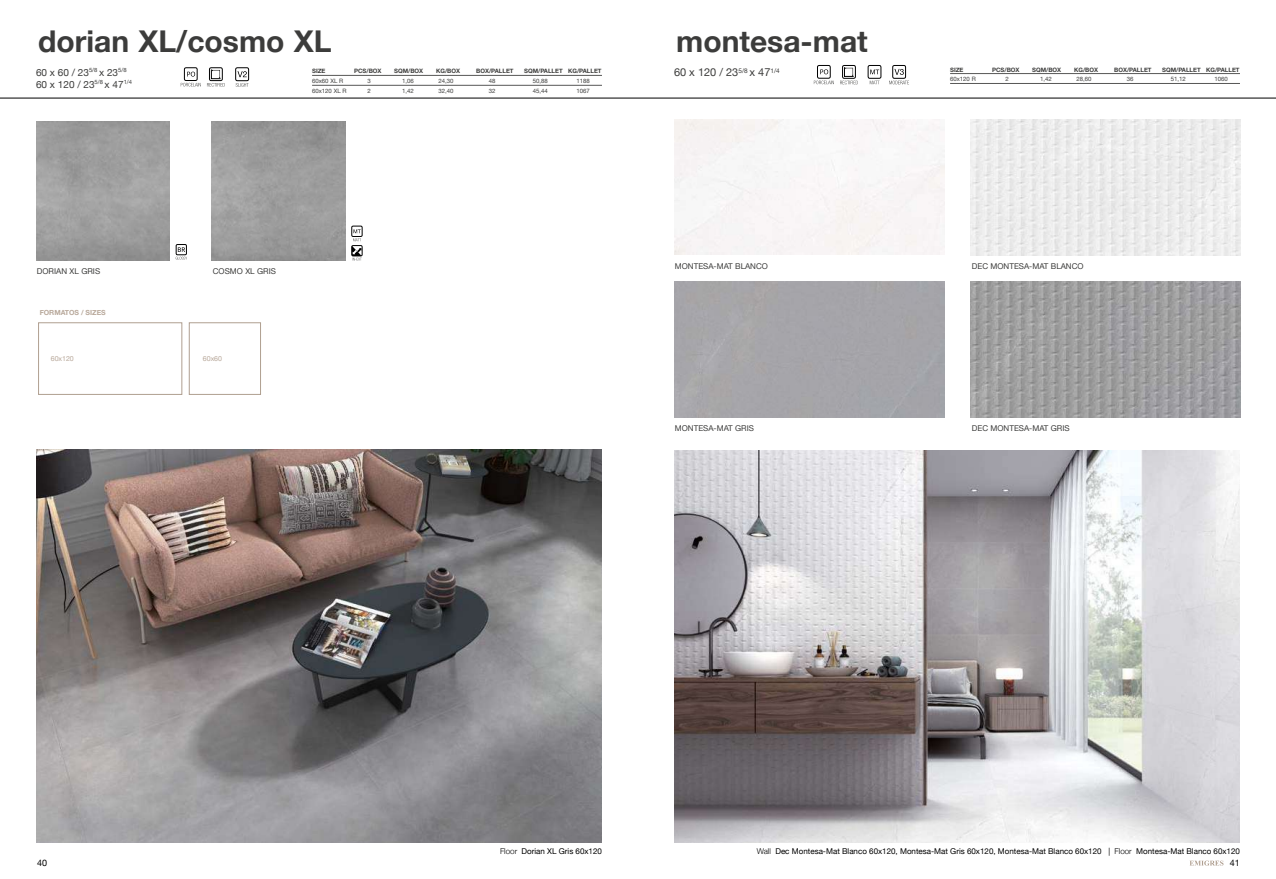
<style>
.page{position:relative;width:1276px;height:879px;background:#fff}
.page>*{position:absolute;margin:0;border:0;box-sizing:border-box;transform-origin:0 0}
.t1{font:700 30px "Helvetica Neue";color:#3c3c3b}
.t2{font:11px "Helvetica Neue";color:#3c3c3b}
.t3{font:10px/12px "Helvetica Neue";color:#3c3c3b}
.t4{font:9px "Helvetica Neue";color:#000}
.t5{font:8px "Helvetica Neue";color:#000}
.t6{font:8px "Helvetica Neue";color:#3c3c3b}
.t7{font:700 7px "Helvetica Neue";color:#b8a89a}
.t8{font:7px "Helvetica Neue";color:#b8a89a}
.t9{font:700 6px "Helvetica Neue";color:#3c3c3b}
.t10{font:6px "Helvetica Neue";color:#3c3c3b}
.s1{font-weight:300}
</style>
<div class="page">
<svg style="left:1190px;top:860px;width:33px;height:5px"></svg>
<hr style="left:0;top:98px;width:638px;height:1px;background:#000">
<img style="left:36px;top:449px;width:566px;height:394px">
<hr style="left:312px;top:75px;width:290px;height:1px;background:#575756">
<hr style="left:312px;top:85px;width:290px;height:1px;background:#575756">
<div style="left:189px;top:322px;width:72px;height:73px;border:1px solid #b09f90"></div>
<div style="left:38px;top:322px;width:144px;height:73px;border:1px solid #b09f90"></div>
<div style="left:209px;top:68px;width:13px;height:13px;border:1px solid #000;border-radius:2px"></div>
<svg style="left:207px;top:69px;width:18px;height:18px"></svg>
<div style="left:184px;top:68px;width:13px;height:13px;border:1px solid #000;border-radius:2px"></div>
<svg style="left:187px;top:72px;width:8px;height:5px"></svg>
<svg style="left:181px;top:83px;width:20px;height:3px"></svg>
<svg style="left:236px;top:83px;width:13px;height:4px"></svg>
<div style="left:235px;top:68px;width:14px;height:13px;border:1px solid #000;border-radius:2px"></div>
<svg style="left:237px;top:71px;width:10px;height:6px"></svg>
<svg style="left:176px;top:247px;width:11px;height:13px"></svg>
<div style="left:176px;top:244px;width:11px;height:11px;border:1px solid #000"></div>
<div style="left:351px;top:226px;width:11px;height:11px;border:1px solid #000"></div>
<div style="left:351px;top:245px;width:11px;height:11px;border:1px solid #000"></div>
<svg style="left:352px;top:229px;width:10px;height:31px"></svg>
<hr style="left:638px;top:98px;width:638px;height:1px;background:#000">
<img style="left:674px;top:450px;width:566px;height:393px">
<hr style="left:950px;top:73px;width:290px;height:1px;background:#575756">
<hr style="left:950px;top:83px;width:290px;height:1px;background:#575756">
<img style="left:971px;top:119px;width:270px;height:136px">
<img style="left:971px;top:282px;width:270px;height:135px">
<div style="left:842px;top:65px;width:13px;height:13px;border:1px solid #000;border-radius:2px"></div>
<svg style="left:840px;top:67px;width:18px;height:17px"></svg>
<div style="left:817px;top:65px;width:13px;height:13px;border:1px solid #000;border-radius:2px"></div>
<svg style="left:820px;top:69px;width:8px;height:5px"></svg>
<svg style="left:814px;top:81px;width:20px;height:3px"></svg>
<div style="left:868px;top:65px;width:13px;height:13px;border:1px solid #000;border-radius:2px"></div>
<svg style="left:870px;top:70px;width:9px;height:4px"></svg>
<svg style="left:870px;top:81px;width:9px;height:3px"></svg>
<svg style="left:889px;top:81px;width:20px;height:3px"></svg>
<div style="left:892px;top:65px;width:13px;height:13px;border:1px solid #000;border-radius:2px"></div>
<svg style="left:894px;top:69px;width:10px;height:6px"></svg>
<h1 class="t1" style="left:38px;top:18px;width:295px">dorian XL/cosmo XL</h1>
<p class="t3" style="left:36px;top:66px;width:98px">60 x 60 / 23<sup>5/8</sup> x 23<sup>5/8<br></sup>60 x 120 / 23<sup>5/8</sup> x 47<sup>1/4</sup></p>
<p class="t9" style="left:312px;top:67px;width:15px">SIZE</p>
<p class="t9" style="left:354px;top:67px;width:29px">PCS/BOX</p>
<p class="t9" style="left:394px;top:67px;width:31px">SQM/BOX</p>
<p class="t9" style="left:436px;top:67px;width:26px">KG/BOX</p>
<p class="t9" style="left:476px;top:67px;width:39px">BOX/PALLET</p>
<p class="t9" style="left:524px;top:67px;width:79px">SQM/PALLET KG/PALLET</p>
<p class="t10" style="left:312px;top:77px;width:33px">60x60 XL R</p>
<p class="t10" style="left:367px;top:77px;width:5px">3</p>
<p class="t10" style="left:402px;top:77px;width:13px">1,06</p>
<p class="t10" style="left:438px;top:77px;width:17px">24,30</p>
<p class="t10" style="left:489px;top:77px;width:8px">48</p>
<p class="t10" style="left:533px;top:77px;width:17px">50,88</p>
<p class="t10" style="left:576px;top:77px;width:15px">1188</p>
<p class="t10" style="left:312px;top:87px;width:36px">60x120 XL R</p>
<p class="t10" style="left:367px;top:87px;width:5px">2</p>
<p class="t10" style="left:402px;top:87px;width:13px">1,42</p>
<p class="t10" style="left:438px;top:87px;width:17px">32,40</p>
<p class="t10" style="left:489px;top:87px;width:8px">32</p>
<p class="t10" style="left:533px;top:87px;width:17px">45,44</p>
<p class="t10" style="left:576px;top:87px;width:15px">1067</p>
<h1 class="t1" style="left:676px;top:18px;width:193px">montesa-mat</h1>
<h2 class="t2" style="left:674px;top:65px;width:107px">60 x 120 / 23<sup>5/8</sup> x 47<sup>1/4</sup></h2>
<p class="t9" style="left:950px;top:65px;width:15px">SIZE</p>
<p class="t9" style="left:992px;top:65px;width:29px">PCS/BOX</p>
<p class="t9" style="left:1032px;top:65px;width:31px">SQM/BOX</p>
<p class="t9" style="left:1074px;top:65px;width:26px">KG/BOX</p>
<p class="t9" style="left:1114px;top:65px;width:39px">BOX/PALLET</p>
<p class="t9" style="left:1162px;top:65px;width:79px">SQM/PALLET KG/PALLET</p>
<p class="t10" style="left:950px;top:75px;width:27px">60x120 R</p>
<p class="t10" style="left:1005px;top:75px;width:5px">2</p>
<p class="t10" style="left:1040px;top:75px;width:13px">1,42</p>
<p class="t10" style="left:1076px;top:75px;width:17px">28,60</p>
<p class="t10" style="left:1126px;top:75px;width:8px">36</p>
<p class="t10" style="left:1170px;top:75px;width:17px">51,12</p>
<p class="t10" style="left:1214px;top:75px;width:15px">1060</p>
<p class="t6" style="left:37px;top:265px;width:65px">DORIAN XL GRIS</p>
<p class="t6" style="left:213px;top:265px;width:65px">COSMO XL GRIS</p>
<p class="t6" style="left:675px;top:260px;width:94px">MONTESA-MAT BLANCO</p>
<p class="t6" style="left:972px;top:260px;width:113px">DEC MONTESA-MAT BLANCO</p>
<p class="t7" style="left:40px;top:307px;width:68px">FORMATOS / SIZES</p>
<p class="t8" style="left:51px;top:354px;width:25px">60x120</p>
<p class="t8" style="left:203px;top:354px;width:21px">60x60</p>
<p class="t6" style="left:675px;top:423px;width:81px">MONTESA-MAT GRIS</p>
<p class="t6" style="left:972px;top:423px;width:99px">DEC MONTESA-MAT GRIS</p>
<p class="t5" style="left:500px;top:845px;width:103px"><span class="s1">Floor</span> Dorian XL Gris 60x120</p>
<p class="t5" style="left:757px;top:845px;width:484px"><span class="s1">Wall</span> Dec Montesa-Mat Blanco 60x120, Montesa-Mat Gris 60x120, Montesa-Mat Blanco 60x120 | <span class="s1">Floor</span> Montesa-Mat Blanco 60x120</p>
<p class="t4" style="left:37px;top:856px;width:12px">40</p>
<p class="t4" style="left:1230px;top:856px;width:12px">41</p>
</div>
